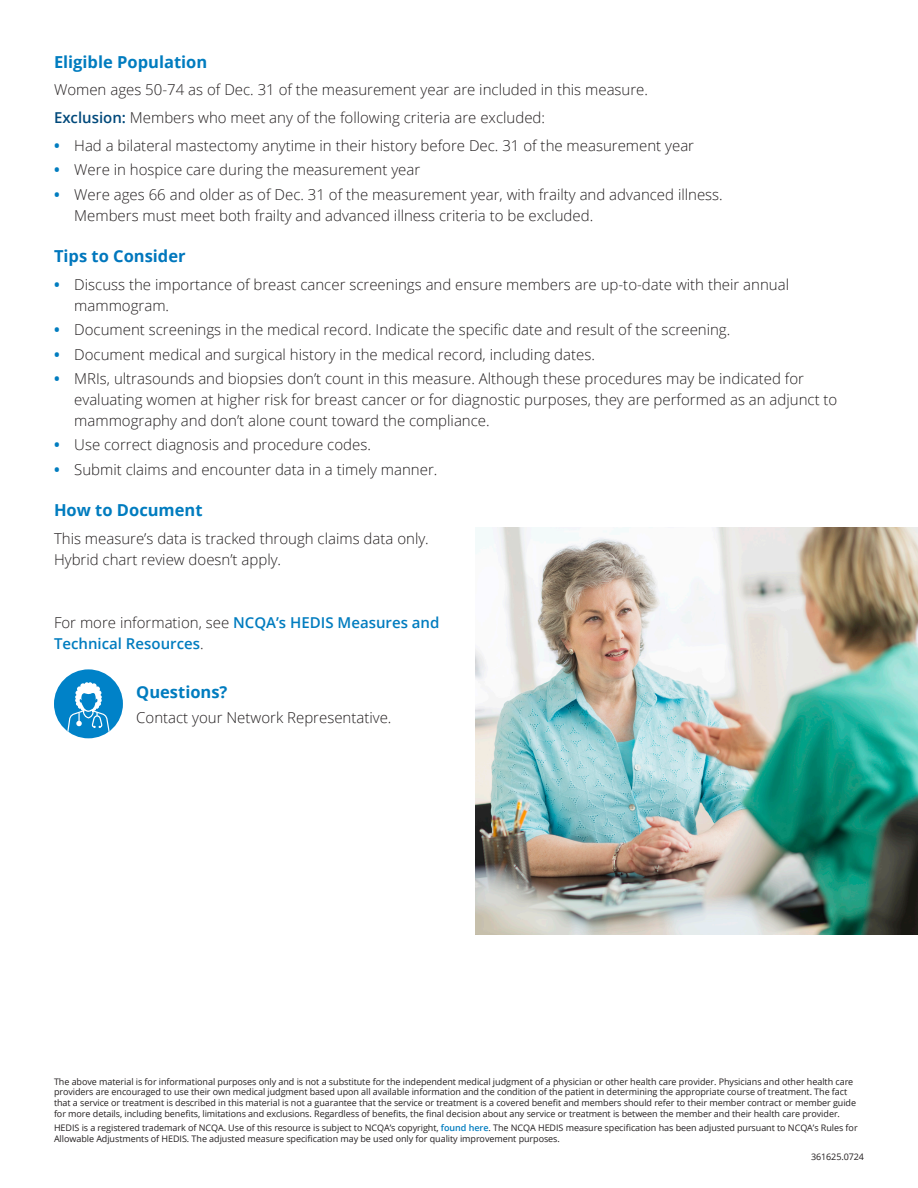
<style>
.page{position:relative;width:918px;height:1188px;background:#fff}
.page>*{position:absolute;margin:0;border:0;box-sizing:border-box;transform-origin:0 0}
.heading{font:700 16.5px "Open Sans";color:#007cbf}
.heading-2{font:700 16.5px "Open Sans";color:#0077bd}
.body{font:300 15px/21px "Open Sans";color:#231f20}
.body-2{font:600 15px/21px "Open Sans";color:#007cbf}
.taglines{font:9px/10.8px "Open Sans";letter-spacing:-.005em;color:#231f20}
.s1{font-weight:600;color:#00497b}
.s2{font-weight:700;color:#007cbf}
.s3{font-weight:300;color:#231f20}
.s4{font-weight:600;color:#007cbf}
</style>
<div class="page">
<img style="left:476px;top:528px;width:442px;height:407px">
<div style="left:54px;top:669px;width:69px;height:69px;background:#0082c8;border-radius:50%"></div>
<svg style="left:54px;top:669px;width:59px;height:69px"></svg>
<p class="heading" style="left:54px;top:50px;width:155px">Eligible Population</p>
<p class="body" style="left:54px;top:79px;width:596px">Women ages 50-74 as of Dec. 31 of the measurement year are included in this measure.</p>
<p class="body" style="left:54px;top:107px;width:493px"><span class="s1">Exclusion:</span> Members who meet any of the following criteria are excluded:</p>
<p class="body" style="left:54px;top:135px;width:642px"><span class="s2">•</span> Had a bilateral mastectomy anytime in their history before Dec. 31 of the measurement year</p>
<p class="body" style="left:54px;top:159px;width:368px"><span class="s2">•</span> Were in hospice care during the measurement year</p>
<p class="body" style="left:74px;top:183px;width:650px;text-indent:-20px"><span class="s2">•</span> Were ages 66 and older as of Dec. 31 of the measurement year, with frailty and advanced illness.<br>Members must meet both frailty and advanced illness criteria to be excluded.</p>
<p class="heading-2" style="left:54px;top:244px;width:133px">Tips to Consider</p>
<p class="body" style="left:74px;top:273px;width:716px;text-indent:-20px"><span class="s2">•</span> Discuss the importance of breast cancer screenings and ensure members are up-to-date with their annual mammogram.</p>
<p class="body" style="left:54px;top:319px;width:678px"><span class="s2">•</span> Document screenings in the medical record. Indicate the specific date and result of the screening.</p>
<p class="body" style="left:54px;top:343px;width:542px"><span class="s2">•</span> Document medical and surgical history in the medical record, including dates.</p>
<p class="body" style="left:74px;top:368px;width:765px;text-indent:-20px"><span class="s2">•</span> MRIs, ultrasounds and biopsies don’t count in this measure. Although these procedures may be indicated for evaluating women at higher risk for breast cancer or for diagnostic purposes, they are performed as an adjunct to mammography and don’t alone count toward the compliance.</p>
<p class="body" style="left:54px;top:434px;width:318px"><span class="s2">•</span> Use correct diagnosis and procedure codes.</p>
<p class="body" style="left:54px;top:458px;width:385px"><span class="s2">•</span> Submit claims and encounter data in a timely manner.</p>
<p class="heading" style="left:54px;top:498px;width:150px">How to Document</p>
<p class="body" style="left:54px;top:527px;width:376px">This measure’s data is tracked through claims data only.<br>Hybrid chart review doesn’t apply.</p>
<p class="body-2" style="left:54px;top:611px;width:387px"><span class="s3">For more information, see</span> NCQA’s HEDIS Measures and<br>Technical Resources<span class="s3">.</span></p>
<p class="heading" style="left:136px;top:681px;width:93px">Questions?</p>
<p class="body" style="left:136px;top:707px;width:257px">Contact your Network Representative.</p>
<p class="taglines" style="left:54px;top:1076px;width:804px">The above material is for informational purposes only and is not a substitute for the independent medical judgment of a physician or other health care provider. Physicians and other health care providers are encouraged to use their own medical judgment based upon all available information and the condition of the patient in determining the appropriate course of treatment. The fact that a service or treatment is described in this material is not a guarantee that the service or treatment is a covered benefit and members should refer to their member contract or member guide for more details, including benefits, limitations and exclusions. Regardless of benefits, the final decision about any service or treatment is between the member and their health care provider.</p>
<p class="taglines" style="left:54px;top:1122px;width:805px">HEDIS is a registered trademark of NCQA. Use of this resource is subject to NCQA’s copyright, <span class="s4">found here</span>. The NCQA HEDIS measure specification has been adjusted pursuant to NCQA’s Rules for<br>Allowable Adjustments of HEDIS. The adjusted measure specification may be used only for quality improvement purposes.</p>
<p class="taglines" style="left:811px;top:1151px;width:54px">361625.0724</p>
</div>
